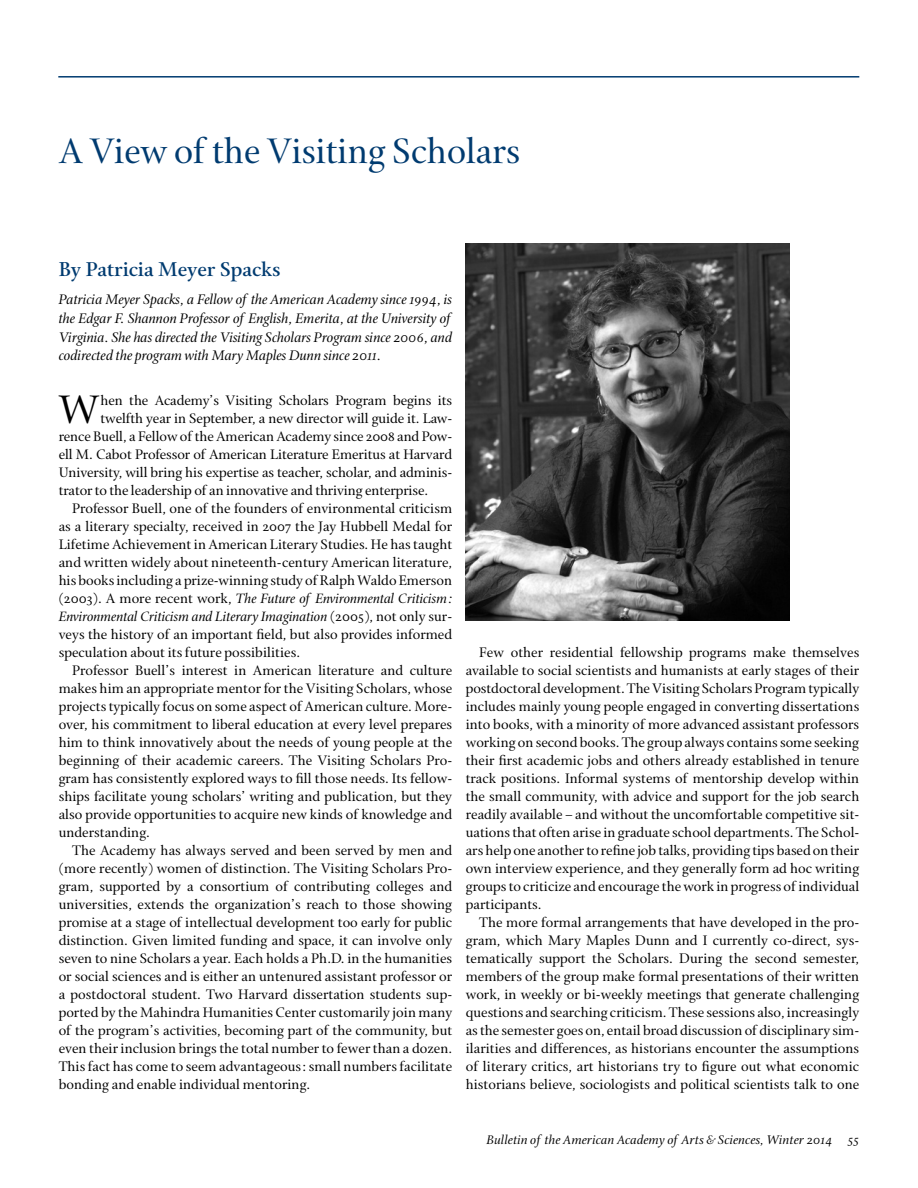
<style>
.page{position:relative;width:918px;height:1188px;background:#fff}
.page>*{position:absolute;margin:0;border:0;box-sizing:border-box;transform-origin:0 0}
.Text_Dropcap_9_75_12{font:42px "Cycles Ten";color:#000}
.Headline{font:37.5px "Cycles Twenty Four";color:#003b70}
.Speaker_Name_Blue{font:600 21px "Cycles";letter-spacing:-.01em;color:#003b70}
.Speaker_Bio{font:15px/18.8px "Cycles Ten Italic";color:#000;text-align:justify}
.Text_9_75_12{font:14.7px/18px "Cycles Ten";color:#000;text-align:justify}
.Text_Dropcap_9_75_12-2{font:14.7px "Cycles Ten";letter-spacing:-.01em;color:#000}
.t1{font:13.5px "Cycles Nine Italic";color:#000}
.s1{font-family:"Cycles Eleven Italic"}
</style>
<div class="page">
<hr style="left:58px;top:76px;width:801px;height:2px;background:#003b70">
<img style="left:466px;top:243px;width:324px;height:378px">
<p class="Headline" style="left:59px;top:129px;width:463px">A View of the Visiting Scholars</p>
<p class="Speaker_Name_Blue" style="left:59px;top:257px;width:223px">By Patricia Meyer Spacks</p>
<p class="Speaker_Bio" style="left:59px;top:290px;width:395px">Patricia Meyer Spacks, a Fellow of the American Academy since 1994, is the Edgar F. Shannon Professor of English, Emerita, at the University of Virginia. She has directed the Visiting Scholars Program since 2006, and codirected the program with Mary Maples Dunn since 2011.</p>
<p class="Text_Dropcap_9_75_12" style="left:58px;top:384px;width:43px">W</p>
<p class="Text_Dropcap_9_75_12-2" style="left:101px;top:391px;width:353px">hen the Academy’s Visiting Scholars Program begins its</p>
<p class="Text_Dropcap_9_75_12-2" style="left:101px;top:409px;width:353px">twelfth year in September, a new director will guide it. Law-</p>
<p class="Text_Dropcap_9_75_12-2" style="left:59px;top:427px;width:395px">rence Buell, a Fellow of the American Academy since 2008 and Pow-</p>
<p class="Text_Dropcap_9_75_12-2" style="left:59px;top:445px;width:395px">ell M. Cabot Professor of American Literature Emeritus at Harvard</p>
<p class="Text_Dropcap_9_75_12-2" style="left:59px;top:463px;width:395px">University, will bring his expertise as teacher, scholar, and adminis-</p>
<p class="Text_Dropcap_9_75_12-2" style="left:59px;top:481px;width:371px">trator to the leadership of an innovative and thriving enterprise.</p>
<p class="Text_9_75_12" style="left:59px;top:499px;width:395px;text-indent:14px">Professor Buell, one of the founders of environmental criticism as a literary specialty, received in 2007 the Jay Hubbell Medal for Lifetime Achievement in American Literary Studies. He has taught and written widely about nineteenth-century American literature, his books including a prize-winning study of Ralph Waldo Emerson (2003). A more recent work, <span class="s1">The Future of Environmental Criticism:<br>Environmental Criticism and Literary Imagination</span> (2005), not only sur&shy;veys the history of an important field, but also provides informed speculation about its future possibilities.</p>
<p class="Text_9_75_12" style="left:59px;top:661px;width:395px;text-indent:14px">Professor Buell’s interest in American literature and culture makes him an appropriate mentor for the Visiting Scholars, whose projects typically focus on some aspect of American culture. More&shy;over, his commitment to liberal education at every level prepares him to think innovatively about the needs of young people at the beginning of their academic careers. The Visiting Scholars Pro&shy;gram has consistently explored ways to fill those needs. Its fellow&shy;ships facilitate young scholars’ writing and publication, but they also provide opportunities to acquire new kinds of knowledge and understanding.</p>
<p class="Text_9_75_12" style="left:59px;top:841px;width:395px;text-indent:14px">The Academy has always served and been served by men and (more recently) women of distinction. The Visiting Scholars Pro&shy;gram, supported by a consortium of contributing colleges and universities, extends the organization’s reach to those showing promise at a stage of intellectual development too early for public distinction. Given limited funding and space, it can involve only seven to nine Scholars a year. Each holds a Ph.D. in the humanities or social sciences and is either an untenured assistant professor or a postdoctoral student. Two Harvard dissertation students sup&shy;ported by the Mahindra Humanities Center customarily join many of the program’s activities, becoming part of the community, but even their inclusion brings the total number to fewer than a dozen.<br>This fact has come to seem advantageous: small numbers facilitate bonding and enable individual mentoring.</p>
<p class="Text_9_75_12" style="left:466px;top:643px;width:395px;text-indent:14px">Few other residential fellowship programs make themselves available to social scientists and humanists at early stages of their postdoctoral development. The Visiting Scholars Program typically includes mainly young people engaged in converting dissertations into books, with a minority of more advanced assistant professors working on second books. The group always contains some seeking their first academic jobs and others already established in tenure track positions. Informal systems of mentorship develop within the small community, with advice and support for the job search readily available–and without the uncomfortable competitive sit&shy;uations that often arise in graduate school departments. The Schol&shy;ars help one another to refine job talks, providing tips based on their own interview experience, and they generally form ad hoc writing groups to criticize and encourage the work in progress of individual participants.</p>
<p class="Text_9_75_12" style="left:466px;top:913px;width:395px;text-indent:14px">The more formal arrangements that have developed in the pro&shy;gram, which Mary Maples Dunn and I currently co-direct, sys&shy;tematically support the Scholars. During the second semester, members of the group make formal presentations of their written work, in weekly or bi-weekly meetings that generate challenging questions and searching criticism. These sessions also, increasingly as the semester goes on, entail broad discussion of disciplinary sim&shy;ilarities and differences, as historians encounter the assumptions of literary critics, art historians try to figure out what economic historians believe, sociologists and political scientists talk to one</p>
<p class="t1" style="left:487px;top:1132px;width:374px">Bulletin of the American Academy of Arts &amp; Sciences, Winter 2014 55</p>
</div>
